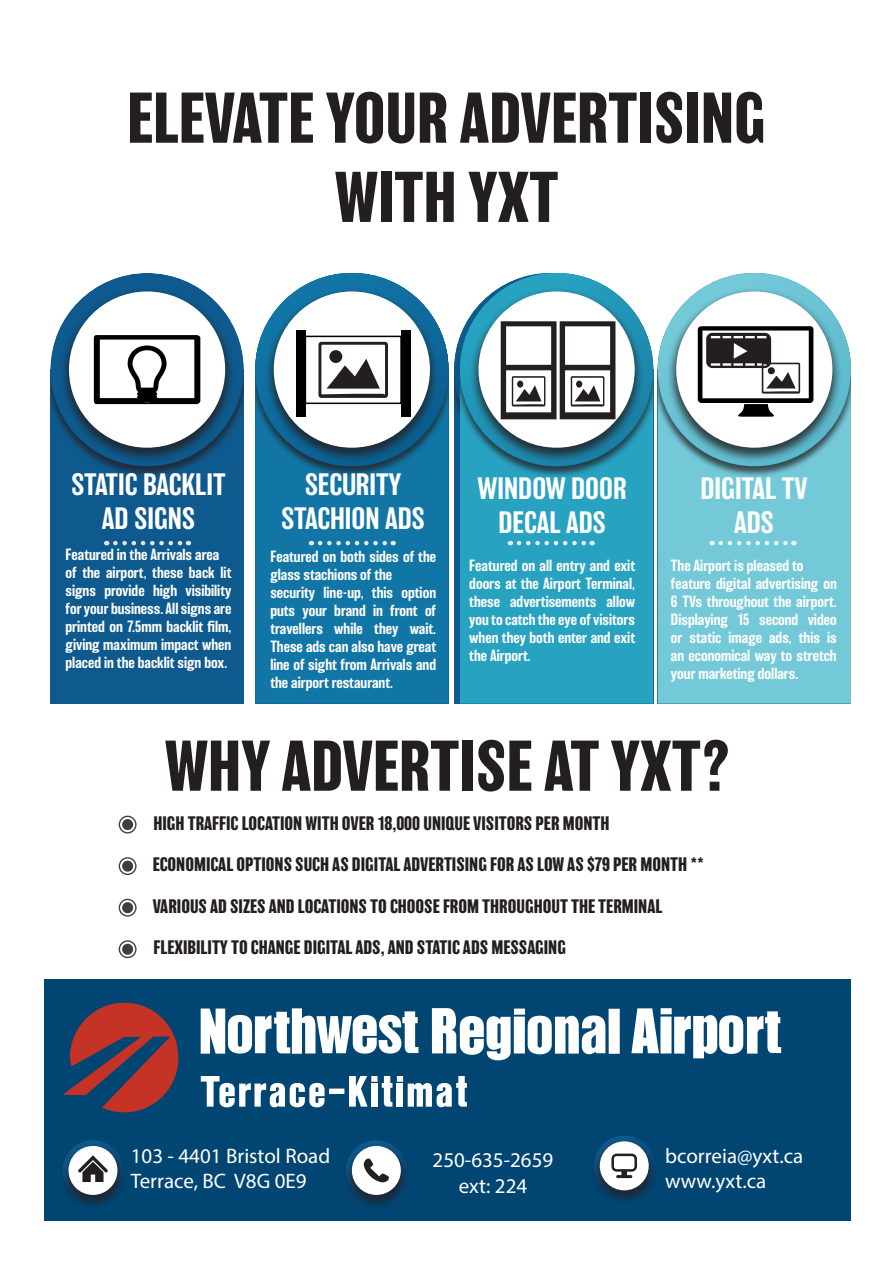
<style>
.page{position:relative;width:893px;height:1263px;background:#fff}
.page>*{position:absolute;margin:0;border:0;box-sizing:border-box;transform-origin:0 0}
.Text_2{font:700 66px "Balboa";color:#231f20}
.Subtitle{font:500 28.5px/34.2px "Balboa";color:#fff;text-align:center}
.Contact{font:21px "Myriad Pro";color:#fff}
.Text_2-2{font:700 18px "Balboa";color:#231f20}
.Text_2-3{font:500 15px/18px "Balboa";color:#fff;text-align:justify}
</style>
<div class="page">
<div style="left:45px;top:979px;width:806px;height:241px;background:#014572"></div>
<div style="left:514px;top:1016px;width:11px;height:37px;background:#fff"></div>
<div style="left:514px;top:1008px;width:11px;height:7px;background:#fff"></div>
<div style="left:609px;top:1009px;width:11px;height:45px;background:#fff"></div>
<div style="left:660px;top:1016px;width:12px;height:37px;background:#fff"></div>
<div style="left:661px;top:1008px;width:11px;height:6px;background:#fff"></div>
<div style="left:329px;top:1088px;width:15px;height:6px;background:#fff"></div>
<svg style="left:63px;top:1002px;width:116px;height:111px"></svg>
<svg style="left:201px;top:1008px;width:217px;height:46px"></svg>
<svg style="left:432px;top:1008px;width:79px;height:53px"></svg>
<svg style="left:528px;top:1015px;width:77px;height:39px"></svg>
<svg style="left:631px;top:1008px;width:28px;height:45px"></svg>
<svg style="left:674px;top:1011px;width:107px;height:47px"></svg>
<svg style="left:201px;top:1076px;width:124px;height:31px"></svg>
<svg style="left:349px;top:1076px;width:118px;height:31px"></svg>
<div style="left:658px;top:478px;width:193px;height:226px;background:#74c9d9"></div>
<div style="left:658px;top:273px;width:193px;height:205px;background:#231f20;opacity:.75"></div>
<svg style="left:658px;top:273px;width:193px;height:193px;background:#6cc3d4"></svg>
<div style="left:666px;top:287px;width:176px;height:176px;background:#231f20;opacity:.8"></div>
<div style="left:676px;top:291px;width:156px;height:157px;background:#fff;border-radius:50%"></div>
<div style="left:50px;top:370px;width:194px;height:334px;background:#0e598e"></div>
<div style="left:50px;top:273px;width:194px;height:205px;background:#231f20;opacity:.75"></div>
<div style="left:50px;top:273px;width:194px;height:193px;background:#0e598e;border-radius:50%"></div>
<div style="left:59px;top:287px;width:176px;height:176px;background:#231f20;opacity:.8"></div>
<div style="left:69px;top:291px;width:156px;height:157px;background:#fff;border-radius:50%"></div>
<div style="left:454px;top:370px;width:193px;height:334px;background:#0e598e"></div>
<div style="left:454px;top:273px;width:193px;height:205px;background:#231f20;opacity:.75"></div>
<div style="left:255px;top:478px;width:193px;height:226px;background:#1176a6"></div>
<div style="left:255px;top:273px;width:193px;height:205px;background:#231f20;opacity:.75"></div>
<svg style="left:255px;top:273px;width:193px;height:193px;background:#0f6e9f"></svg>
<div style="left:264px;top:287px;width:176px;height:176px;background:#231f20;opacity:.8"></div>
<div style="left:274px;top:291px;width:156px;height:157px;background:#fff;border-radius:50%"></div>
<div style="left:460px;top:478px;width:193px;height:226px;background:#28a2c1"></div>
<div style="left:460px;top:273px;width:193px;height:205px;background:#231f20;opacity:.75"></div>
<svg style="left:460px;top:273px;width:193px;height:193px;background:#2398b9"></svg>
<div style="left:469px;top:287px;width:176px;height:176px;background:#231f20;opacity:.8"></div>
<div style="left:478px;top:291px;width:157px;height:157px;background:#fff;border-radius:50%"></div>
<svg style="left:115px;top:541px;width:74px;height:4px"></svg>
<svg style="left:519px;top:541px;width:74px;height:4px"></svg>
<svg style="left:721px;top:541px;width:73px;height:4px"></svg>
<svg style="left:320px;top:541px;width:74px;height:4px"></svg>
<div style="left:122px;top:819px;width:11px;height:11px;background:#3e3e3f;border-radius:50%"></div>
<div style="left:119px;top:816px;width:18px;height:17px;border:1px solid #3e3e3f;border-radius:50%"></div>
<div style="left:122px;top:861px;width:11px;height:11px;background:#3e3e3f;border-radius:50%"></div>
<div style="left:119px;top:857px;width:18px;height:18px;border:1px solid #3e3e3f;border-radius:50%"></div>
<div style="left:122px;top:902px;width:11px;height:11px;background:#3e3e3f;border-radius:50%"></div>
<div style="left:119px;top:899px;width:18px;height:18px;border:1px solid #3e3e3f;border-radius:50%"></div>
<div style="left:122px;top:944px;width:11px;height:11px;background:#3e3e3f;border-radius:50%"></div>
<div style="left:119px;top:940px;width:18px;height:18px;border:1px solid #3e3e3f;border-radius:50%"></div>
<svg style="left:318px;top:342px;width:70px;height:56px"></svg>
<div style="left:329px;top:350px;width:13px;height:13px;background:#231f20;border-radius:50%"></div>
<div style="left:296px;top:330px;width:9px;height:87px;background:#000"></div>
<div style="left:401px;top:330px;width:10px;height:87px;background:#000"></div>
<div style="left:305px;top:336px;width:97px;height:68px;border:2px solid #000"></div>
<div style="left:59px;top:1142px;width:68px;height:68px;background:#231f20;opacity:.8"></div>
<div style="left:68px;top:1146px;width:49px;height:49px;background:#fff;border-radius:50%"></div>
<svg style="left:78px;top:1155px;width:30px;height:27px"></svg>
<div style="left:343px;top:1142px;width:68px;height:68px;background:#231f20;opacity:.8"></div>
<div style="left:352px;top:1146px;width:49px;height:49px;background:#fff;border-radius:50%"></div>
<svg style="left:364px;top:1158px;width:25px;height:24px"></svg>
<div style="left:590px;top:1137px;width:68px;height:68px;background:#231f20;opacity:.8"></div>
<div style="left:600px;top:1141px;width:49px;height:49px;background:#fff;border-radius:50%"></div>
<svg style="left:611px;top:1153px;width:26px;height:25px"></svg>
<svg style="left:501px;top:321px;width:114px;height:98px"></svg>
<svg style="left:94px;top:335px;width:106px;height:69px"></svg>
<svg style="left:698px;top:326px;width:115px;height:91px"></svg>
<p class="Text_2" style="left:127px;top:80px;width:640px">ELEVATE YOUR ADVERTISING</p>
<p class="Text_2" style="left:335px;top:160px;width:225px">WITH YXT</p>
<p class="Subtitle" style="left:71px;top:467px;width:156px">STATIC BACKLIT<br>AD SIGNS</p>
<p class="Subtitle" style="left:478px;top:472px;width:151px">WINDOW DOOR</p>
<p class="Subtitle" style="left:305px;top:467px;width:98px">SECURITY</p>
<p class="Subtitle" style="left:282px;top:501px;width:145px">STACHION ADS</p>
<p class="Subtitle" style="left:498px;top:506px;width:109px">DECAL ADS</p>
<p class="Subtitle" style="left:700px;top:472px;width:109px">DIGITAL TV</p>
<p class="Subtitle" style="left:734px;top:506px;width:41px">ADS</p>
<p class="Text_2-3" style="left:66px;top:546px;width:155px">Featured in the Arrivals area</p>
<p class="Text_2-3" style="left:66px;top:564px;width:167px">of the airport, these back lit signs provide high visibility for your business. All signs are printed on 7.5mm backlit film, giving maximum impact when placed in the backlit sign box.</p>
<p class="Text_2-3" style="left:469px;top:556px;width:167px">Featured on all entry and exit doors at the Airport Terminal, these advertisements allow you to catch the eye of visitors when they both enter and exit the Airport.</p>
<p class="Text_2-3" style="left:671px;top:556px;width:134px">The Airport is pleased to</p>
<p class="Text_2-3" style="left:270px;top:547px;width:167px">Featured on both sides of the glass stachions of the</p>
<p class="Text_2-3" style="left:270px;top:583px;width:167px">security line-up, this option puts your brand in front of travellers while they wait.<br>These ads can also have great line of sight from Arrivals and the airport restaurant.</p>
<p class="Text_2-3" style="left:671px;top:574px;width:167px">feature digital advertising on 6 TVs throughout the airport.<br>Displaying 15 second video or static image ads, this is an economical way to stretch your marketing dollars.</p>
<p class="Text_2" style="left:165px;top:728px;width:568px">WHY ADVERTISE AT YXT?</p>
<p class="Text_2-2" style="left:153px;top:813px;width:458px">HIGH TRAFFIC LOCATION WITH OVER 18,000 UNIQUE VISITORS PER MONTH</p>
<p class="Text_2-2" style="left:153px;top:854px;width:553px">ECONOMICAL OPTIONS SUCH AS DIGITAL ADVERTISING FOR AS LOW AS $79 PER MONTH **</p>
<p class="Text_2-2" style="left:153px;top:896px;width:511px">VARIOUS AD SIZES AND LOCATIONS TO CHOOSE FROM THROUGHOUT THE TERMINAL</p>
<p class="Text_2-2" style="left:153px;top:937px;width:414px">FLEXIBILITY TO CHANGE DIGITAL ADS, AND STATIC ADS MESSAGING</p>
<p class="Contact" style="left:131px;top:1143px;width:201px">103 - 4401 Bristol Road</p>
<p class="Contact" style="left:131px;top:1168px;width:177px">Terrace, BC V8G 0E9</p>
<p class="Contact" style="left:433px;top:1147px;width:122px">250-635-2659</p>
<p class="Contact" style="left:459px;top:1172px;width:70px">ext: 224</p>
<p class="Contact" style="left:665px;top:1143px;width:140px">bcorreia@yxt.ca</p>
<p class="Contact" style="left:665px;top:1168px;width:103px">www.yxt.ca</p>
</div>
